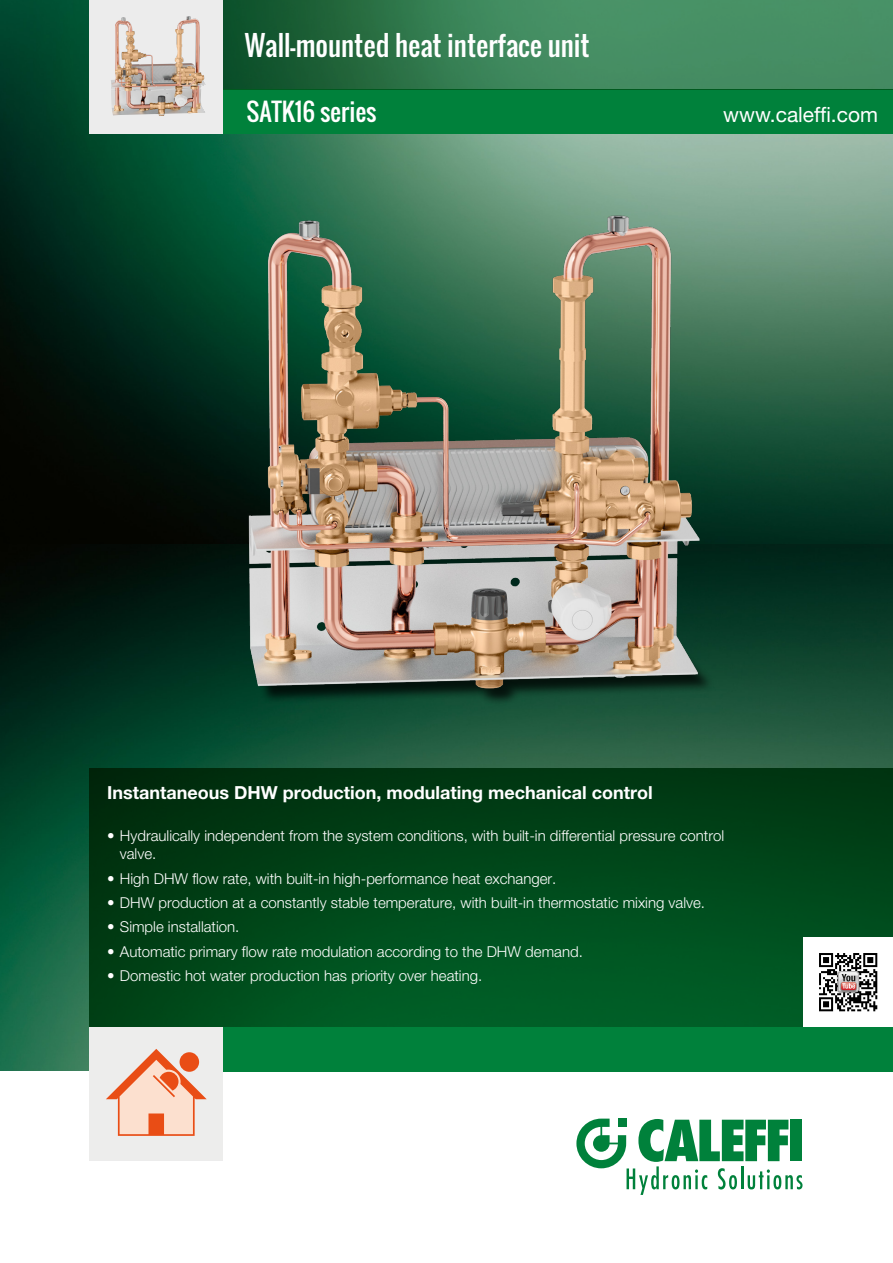
<style>
.page{position:relative;width:893px;height:1263px;background:#fff}
.page>*{position:absolute;margin:0;border:0;box-sizing:border-box;transform-origin:0 0}
.Subhead{font:27px "Oswald";color:#fff}
.Subhead-2{font:24px "Oswald";color:#fff}
.t1{font:21px "Helvetica Neue LT Std";color:#fff}
.Titolo_Testo{font:700 18px "Helvetica Neue LT Std";color:#fff}
.Body_bullett{font:300 15px/18px "Helvetica Neue LT Std";color:#fff}
</style>
<div class="page">
<img style="left:0;top:0;width:893px;height:545px">
<img style="left:0;top:545px;width:893px;height:526px">
<svg style="left:576px;top:1118px;width:226px;height:77px"></svg>
<svg style="left:89px;top:768px;width:804px;height:259px;background:#004619"></svg>
<div style="left:89px;top:89px;width:804px;height:45px;background:#00813b"></div>
<svg style="left:223px;top:0;width:670px;height:89px;background:#387f55"></svg>
<div style="left:89px;top:1027px;width:804px;height:44px;background:#00813b"></div>
<div style="left:89px;top:1027px;width:134px;height:132px;background:#ededec"></div>
<svg style="left:106px;top:1049px;width:101px;height:87px"></svg>
<div style="left:89px;top:0;width:134px;height:134px;background:#ececec"></div>
<img style="left:111px;top:16px;width:95px;height:100px">
<div style="left:253px;top:643px;width:462px;height:61px;background:#000;opacity:.75"></div>
<div style="left:478px;top:679px;width:43px;height:27px;background:#000;opacity:.75"></div>
<img style="left:219px;top:194px;width:499px;height:504px">
<div style="left:804px;top:938px;width:89px;height:89px;background:#fff"></div>
<img style="left:819px;top:953px;width:59px;height:59px">
<img style="left:837px;top:971px;width:23px;height:23px">
<div style="left:838px;top:971px;width:21px;height:21px;border:1px solid #b3b2b3;border-radius:3px"></div>
<svg style="left:838px;top:971px;width:20px;height:21px"></svg>
<p class="Subhead" style="left:245px;top:25px;width:346px">Wall-mounted heat interface unit</p>
<p class="Subhead-2" style="left:247px;top:94px;width:131px">SATK16 series</p>
<p class="t1" style="left:723px;top:102px;width:156px">www.caleffi.com</p>
<p class="Titolo_Testo" style="left:107px;top:782px;width:547px">Instantaneous DHW production, modulating mechanical control</p>
<p class="Body_bullett" style="left:120px;top:826px;width:606px;text-indent:-13px">• Hydraulically independent from the system conditions, with built-in differential pressure control valve.</p>
<p class="Body_bullett" style="left:107px;top:869px;width:451px">• High DHW flow rate, with built-in high-performance heat exchanger.</p>
<p class="Body_bullett" style="left:107px;top:893px;width:599px">• DHW production at a constantly stable temperature, with built-in thermostatic mixing valve.</p>
<p class="Body_bullett" style="left:107px;top:918px;width:134px">• Simple installation.</p>
<p class="Body_bullett" style="left:107px;top:942px;width:477px">• Automatic primary flow rate modulation according to the DHW demand.</p>
<p class="Body_bullett" style="left:107px;top:966px;width:377px">• Domestic hot water production has priority over heating.</p>
</div>
